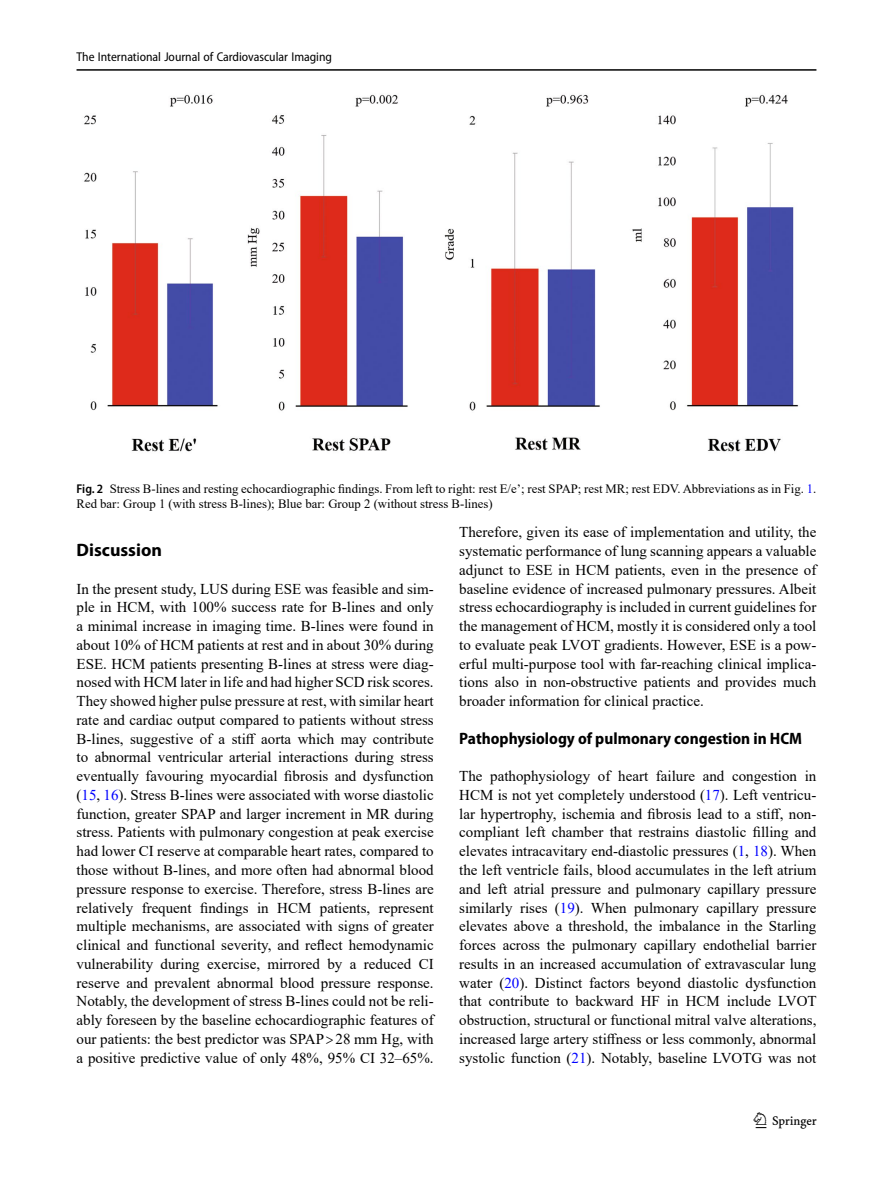
<style>
.page{position:relative;width:893px;height:1187px;background:#fff}
.page>*{position:absolute;margin:0;border:0;box-sizing:border-box;transform-origin:0 0}
.t1{font:22.5px "Springnew";color:#000}
.Head_1{font:700 18px "Myriad Pro";color:#000}
.Head_2{font:700 semi-condensed 16.5px "Myriad Pro";color:#000}
.Body_Text{font:15px/18.8px "Times New Roman";color:#000;text-align:justify}
.Figure_Caption{font:12.75px/15px "Times New Roman";color:#000}
.t2{font:semi-condensed 12.75px "Myriad Pro";color:#000}
.s1{font-family:"Myriad Pro";font-weight:600;font-stretch:semi-condensed}
.s2{color:#00f}
.s3{font-family:"Minion Pro"}
</style>
<div class="page">
<hr style="left:77px;top:69px;width:739px;height:2px;background:#000">
<img style="left:84px;top:94px;width:715px;height:358px">
<p class="t2" style="left:77px;top:49px;width:257px">The International Journal of Cardiovascular Imaging</p>
<p class="Figure_Caption" style="left:77px;top:481px;width:741px"><span class="s1">Fig. 2</span> Stress B-lines and resting echocardiographic findings. From left to right: rest E/e’; rest SPAP; rest MR; rest EDV. Abbreviations as in Fig. <span class="s2">1</span>.<br>Red bar: Group 1 (with stress B-lines); Blue bar: Group 2 (without stress B-lines)</p>
<p class="Head_1" style="left:77px;top:538px;width:87px">Discussion</p>
<p class="Body_Text" style="left:77px;top:578px;width:359px">In the present study, LUS during ESE was feasible and sim&shy;ple in HCM, with 100% success rate for B-lines and only a minimal increase in imaging time. B-lines were found in about 10% of HCM patients at rest and in about 30% during ESE. HCM patients presenting B-lines at stress were diag&shy;nosed with HCM later in life and had higher SCD risk scores.<br>They showed higher pulse pressure at rest, with similar heart rate and cardiac output compared to patients without stress B-lines, suggestive of a stiff aorta which may contribute to abnormal ventricular arterial interactions during stress eventually favouring myocardial fibrosis and dysfunction (<span class="s2">15</span>, <span class="s2">16</span>). Stress B-lines were associated with worse diastolic function, greater SPAP and larger increment in MR during stress. Patients with pulmonary congestion at peak exercise had lower CI reserve at comparable heart rates, compared to those without B-lines, and more often had abnormal blood pressure response to exercise. Therefore, stress B-lines are relatively frequent findings in HCM patients, represent multiple mechanisms, are associated with signs of greater clinical and functional severity, and reflect hemodynamic vulnerability during exercise, mirrored by a reduced CI reserve and prevalent abnormal blood pressure response.<br>Notably, the development of stress B-lines could not be reli&shy;ably foreseen by the baseline echocardiographic features of our patients: the best predictor was SPAP<span class="s3">&gt;</span>28 mm Hg, with a positive predictive value of only 48%, 95% CI 32–65%.</p>
<p class="Body_Text" style="left:459px;top:522px;width:359px">Therefore, given its ease of implementation and utility, the systematic performance of lung scanning appears a valuable adjunct to ESE in HCM patients, even in the presence of baseline evidence of increased pulmonary pressures. Albeit stress echocardiography is included in current guidelines for the management of HCM, mostly it is considered only a tool to evaluate peak LVOT gradients. However, ESE is a pow&shy;erful multi-purpose tool with far-reaching clinical implica&shy;tions also in non-obstructive patients and provides much broader information for clinical practice.</p>
<p class="Head_2" style="left:459px;top:728px;width:344px">Pathophysiology of pulmonary congestion in HCM</p>
<p class="Body_Text" style="left:459px;top:766px;width:359px">The pathophysiology of heart failure and congestion in HCM is not yet completely understood (<span class="s2">17</span>). Left ventricu&shy;lar hypertrophy, ischemia and fibrosis lead to a stiff, non&shy;compliant left chamber that restrains diastolic filling and elevates intracavitary end-diastolic pressures (<span class="s2">1</span>, <span class="s2">18</span>). When the left ventricle fails, blood accumulates in the left atrium and left atrial pressure and pulmonary capillary pressure similarly rises (<span class="s2">19</span>). When pulmonary capillary pressure elevates above a threshold, the imbalance in the Starling forces across the pulmonary capillary endothelial barrier results in an increased accumulation of extravascular lung water (<span class="s2">20</span>). Distinct factors beyond diastolic dysfunction that contribute to backward HF in HCM include LVOT obstruction, structural or functional mitral valve alterations, increased large artery stiffness or less commonly, abnormal systolic function (<span class="s2">21</span>). Notably, baseline LVOTG was not</p>
<h1 class="t1" style="left:756px;top:1107px;width:63px">1 3</h1>
</div>
